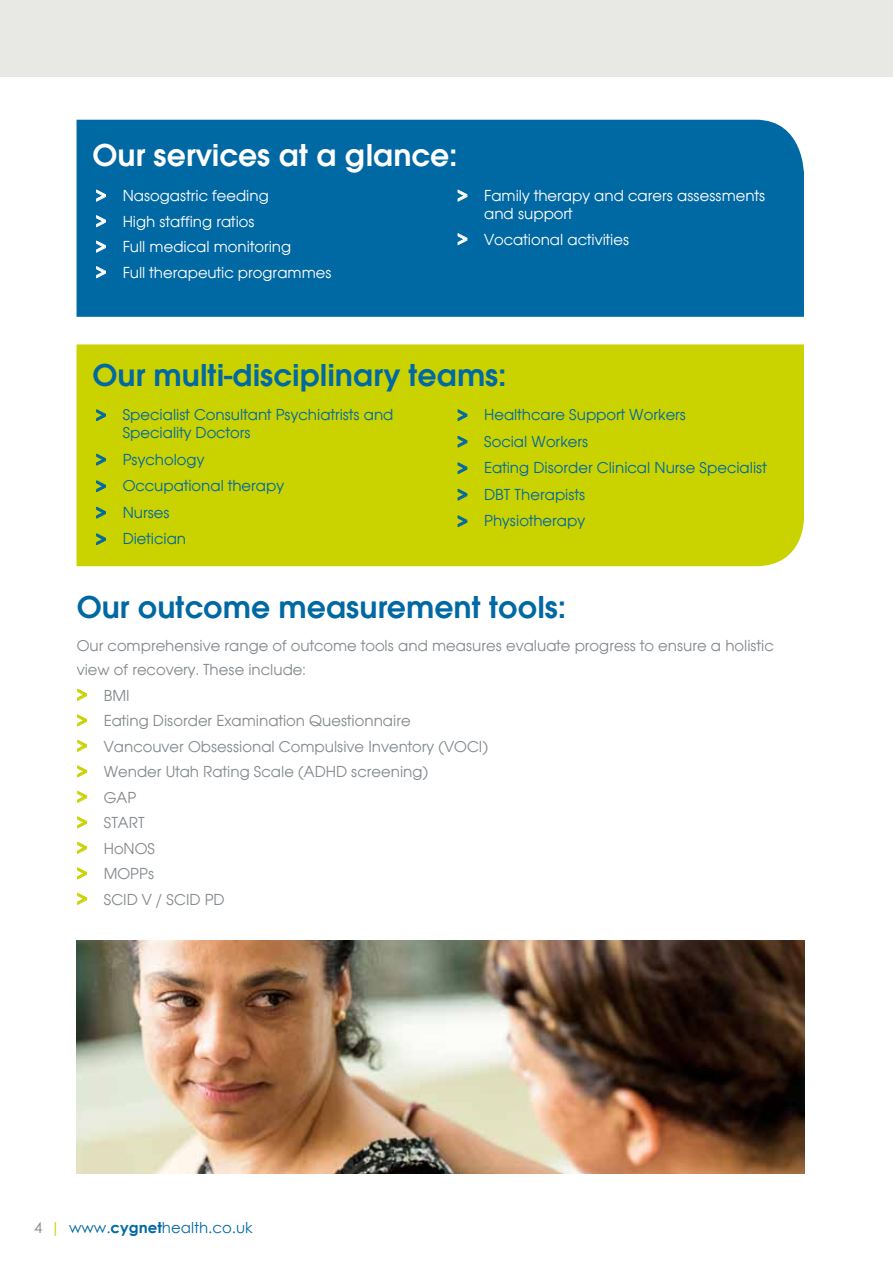
<style>
.page{position:relative;width:893px;height:1263px;background:#fff}
.page>*{position:absolute;margin:0;border:0;box-sizing:border-box;transform-origin:0 0}
.t1{font:600 33px "Avant Garde ITC";color:#0068a3}
.t2{font:600 33px "Avant Garde ITC";color:#fff}
.t3{font:16.5px/25.5px "Avant Garde ITC";color:#848a8e}
.t4{font:16.5px/26.5px "Avant Garde ITC";color:#0068a3}
.t5{font:16.5px/25.5px "Avant Garde ITC";color:#fff}
.t6{font:15px "Century Gothic";color:#0068a3}
.s1{font-family:"Century Gothic";font-weight:700;font-size:18px}
.s2{font-family:"Century Gothic";font-weight:700;font-size:18px;color:#cad200}
.s3{color:#848a8e}
.s4{color:#cad200}
.s5{font-weight:700}
</style>
<div class="page">
<div style="left:77px;top:120px;width:727px;height:197px;background:#0068a3"></div>
<div style="left:77px;top:344px;width:727px;height:222px;background:#cad200"></div>
<div style="left:0;top:0;width:893px;height:77px;background:#e8e8e5"></div>
<img style="left:77px;top:940px;width:727px;height:234px">
<h1 class="t2" style="left:92px;top:136px;width:366px">Our services at a glance:</h1>
<p class="t5" style="left:96px;top:183px;width:237px"><span class="s1">&gt;</span> Nasogastric feeding<br><span class="s1">&gt;</span> High staffing ratios<br><span class="s1">&gt;</span> Full medical monitoring<br><span class="s1">&gt;</span> Full therapeutic programmes</p>
<p class="t5" style="left:484px;top:187px;width:283px;line-height:18px;text-indent:-27px"><span class="s1">&gt;</span> Family therapy and carers assessments and support</p>
<p class="t5" style="left:457px;top:227px;width:174px"><span class="s1">&gt;</span> Vocational activities</p>
<h1 class="t1" style="left:92px;top:356px;width:415px">Our multi-disciplinary teams:</h1>
<p class="t4" style="left:123px;top:406px;width:272px;line-height:18px;text-indent:-27px"><span class="s1">&gt;</span> Specialist Consultant Psychiatrists and<br>Speciality Doctors</p>
<p class="t4" style="left:96px;top:446px;width:190px"><span class="s1">&gt;</span> Psychology<br><span class="s1">&gt;</span> Occupational therapy <span class="s1">&gt;</span> Nurses<br><span class="s1">&gt;</span> Dietician</p>
<p class="t4" style="left:457px;top:401px;width:311px"><span class="s1">&gt;</span> Healthcare Support Workers<br><span class="s1">&gt;</span> Social Workers<br><span class="s1">&gt;</span> Eating Disorder Clinical Nurse Specialist <span class="s1">&gt;</span> DBT Therapists<br><span class="s1">&gt;</span> Physiotherapy</p>
<h1 class="t1" style="left:77px;top:588px;width:491px">Our outcome measurement tools:</h1>
<p class="t3" style="left:77px;top:634px;width:698px;line-height:24px">Our comprehensive range of outcome tools and measures evaluate progress to ensure a holistic view of recovery. These include:</p>
<p class="t3" style="left:77px;top:682px;width:413px"><span class="s2">&gt;</span> BMI<br><span class="s2">&gt;</span> Eating Disorder Examination Questionnaire<br><span class="s2">&gt;</span> Vancouver Obsessional Compulsive Inventory (VOCI) <span class="s2">&gt;</span> Wender Utah Rating Scale (ADHD screening)<br><span class="s2">&gt;</span> GAP<br><span class="s2">&gt;</span> START<br><span class="s2">&gt;</span> HoNOS<br><span class="s2">&gt;</span> MOPPs<br><span class="s2">&gt;</span> SCID V / SCID PD</p>
<p class="t6" style="left:34px;top:1217px;width:220px"><span class="s3">4</span> <span class="s4">|</span> www.<span class="s5">cygnet</span>health.co.uk</p>
</div>
